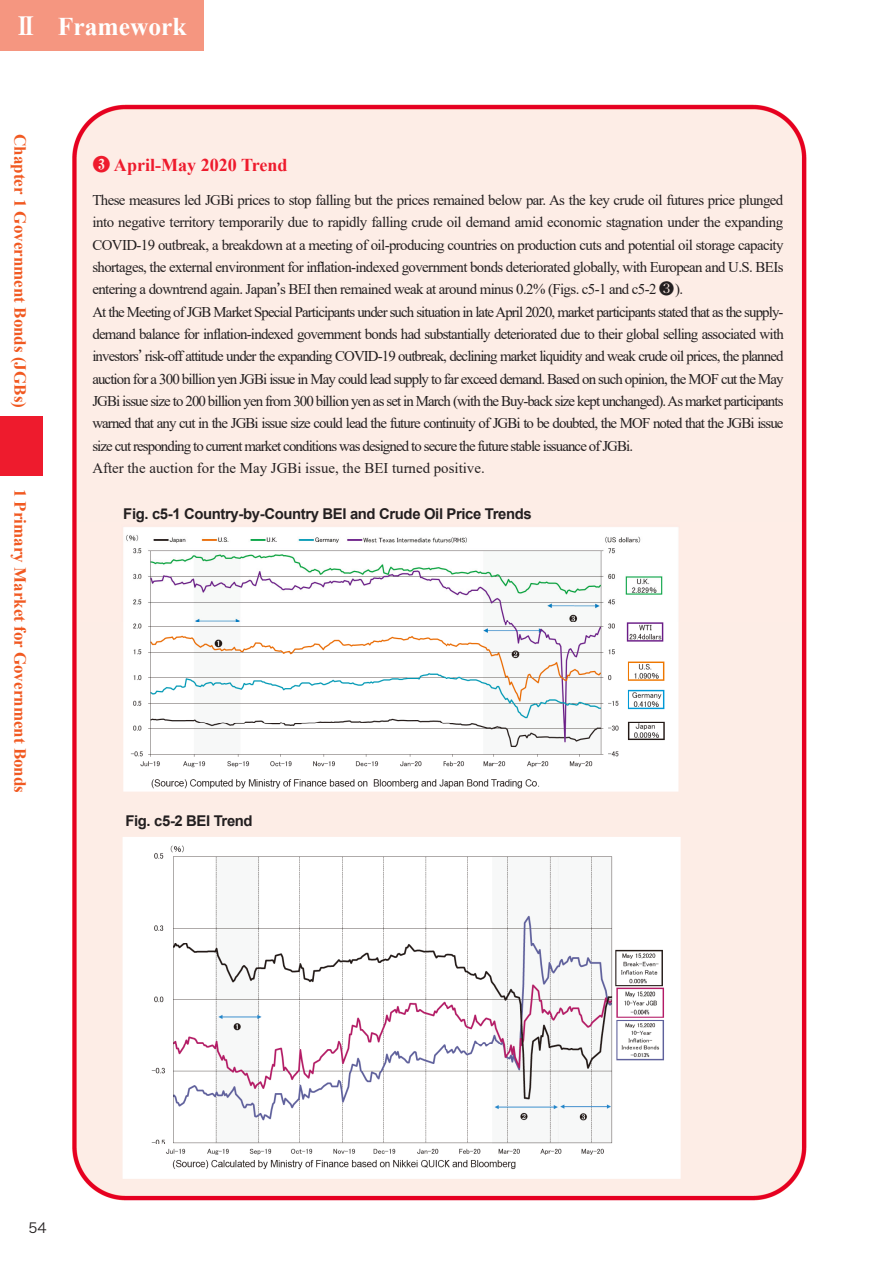
<style>
.page{position:relative;width:893px;height:1263px;background:#fff}
.page>*{position:absolute;margin:0;border:0;box-sizing:border-box;transform-origin:0 0}
.t1{font:700 25.5px "Times New Roman";color:#fff}
.t2{font:700 18px "Times New Roman";color:#ee1b2d}
.t3{font:700 16.95px "Times New Roman";color:#f15921}
.t4{font:14.85px/22.4px "Times New Roman";letter-spacing:-.05em;color:#231f20}
.t5{font:700 14.85px "Arial";letter-spacing:-.025em;color:#231f20}
.t6{font:13.8px "Hira Kaku Pro N W3";color:#231f20}
.s1{font-family:"Midashi Min Pro MA31";font-weight:400}
.s2{font-family:"Hira Min Pro W3"}
</style>
<div class="page">
<img style="left:72px;top:104px;width:735px;height:1097px">
<div style="left:0;top:416px;width:43px;height:60px;background:#ee1b2d"></div>
<div style="left:0;top:0;width:204px;height:51px;background:#f59680"></div>
<h1 class="t1" style="left:13px;top:8px;width:175px"><span class="s1">Ⅱ</span> Framework</h1>
<p class="t3" style="left:32px;top:134px;width:275px;rotate:90deg">Chapter 1 Government Bonds (JGBs)</p>
<p class="t3" style="left:32px;top:489px;width:306px;rotate:90deg">1 Primary Market for Government Bonds</p>
<p class="t2" style="left:92px;top:152px;width:197px"><span class="s1">❸</span> April-May 2020 Trend</p>
<p class="t4" style="left:92px;top:189px;width:693px">These measures led JGBi prices to stop falling but the prices remained below par. As the key crude oil futures price plunged into negative territory temporarily due to rapidly falling crude oil demand amid economic stagnation under the expanding COVID-19 outbreak, a breakdown at a meeting of oil-producing countries on production cuts and potential oil storage capacity shortages, the external environment for inflation-indexed government bonds deteriorated globally, with European and U.S. BEIs entering a downtrend again. Japan<span class="s2">ʼ</span>s BEI then remained weak at around minus 0.2% (Figs. c5-1 and c5-2 <span class="s2">❸</span>).<br>At the Meeting of JGB Market Special Participants under such situation in late April 2020, market participants stated that as the supply&shy;demand balance for inflation-indexed government bonds had substantially deteriorated due to their global selling associated with investors<span class="s2">ʼ</span> risk-off attitude under the expanding COVID-19 outbreak, declining market liquidity and weak crude oil prices, the planned auction for a 300 billion yen JGBi issue in May could lead supply to far exceed demand. Based on such opinion, the MOF cut the May JGBi issue size to 200 billion yen from 300 billion yen as set in March (with the Buy-back size kept unchanged). As market participants warned that any cut in the JGBi issue size could lead the future continuity of JGBi to be doubted, the MOF noted that the JGBi issue size cut responding to current market conditions was designed to secure the future stable issuance of JGBi.<br>After the auction for the May JGBi issue, the BEI turned positive.</p>
<p class="t5" style="left:123px;top:504px;width:410px">Fig. c5-1 Country-by-Country BEI and Crude Oil Price Trends</p>
<p class="t5" style="left:125px;top:811px;width:129px">Fig. c5-2 BEI Trend</p>
<p class="t6" style="left:29px;top:1215px;width:20px">54</p>
</div>
